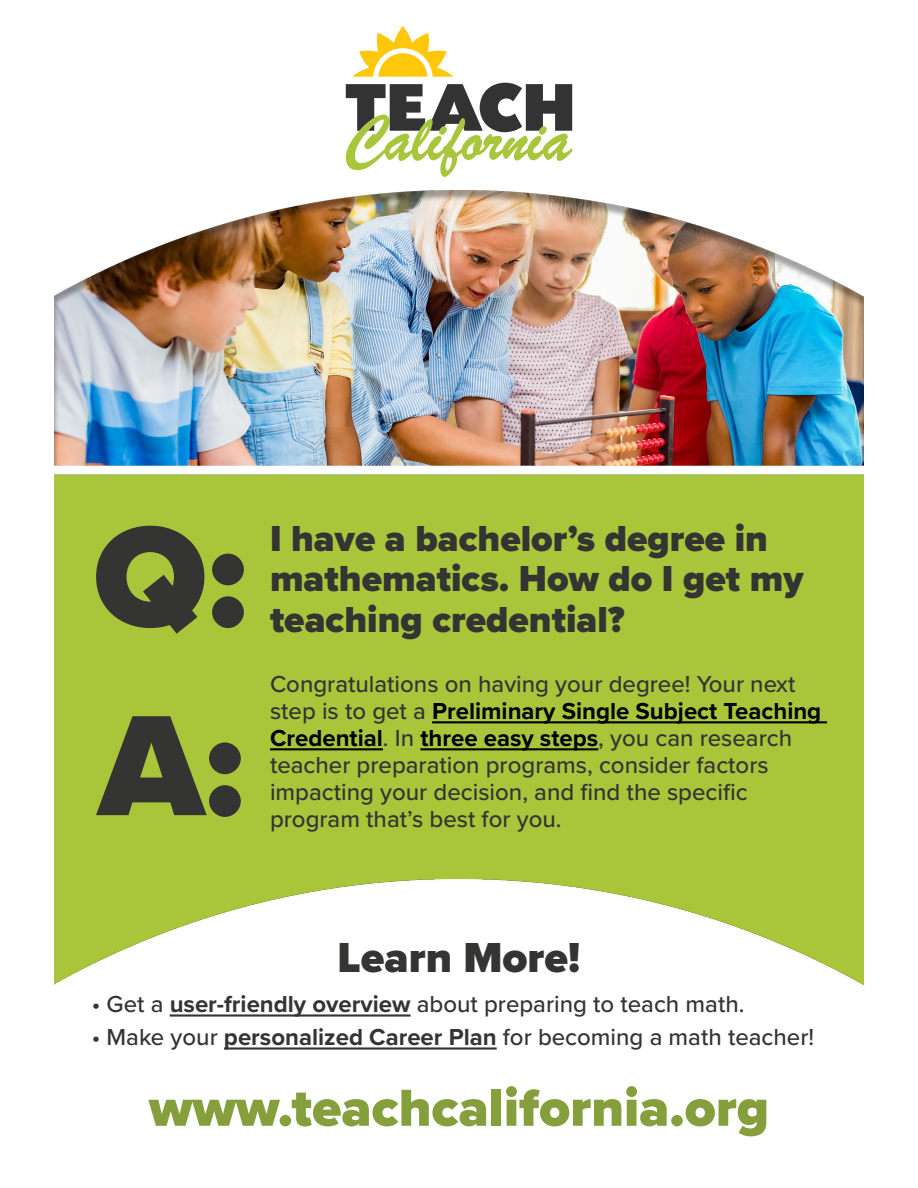
<style>
.page{position:relative;width:918px;height:1188px;background:#fff}
.page>*{position:absolute;margin:0;border:0;box-sizing:border-box;transform-origin:0 0}
.t1{font:900 148.35px "Proxima Nova";color:#343433}
.t2{font:900 54px "Proxima Nova";color:#859f3c}
.t3{font:900 43.5px "Proxima Nova";color:#343433}
.t4{font:900 37.5px/40.5px "Proxima Nova";color:#343433}
.t5{font:500 24px/27px "Proxima Nova";color:#343433}
.s1{font-weight:700;color:#000}
.s2{font-weight:700}
</style>
<div class="page">
<div style="left:54px;top:430px;width:810px;height:704px;background:#a9c63b"></div>
<img style="left:54px;top:880px;width:810px;height:254px">
<hr style="left:170px;top:1014px;width:241px;height:3px;background:#343433">
<hr style="left:224px;top:1047px;width:273px;height:3px;background:#343433">
<svg style="left:352px;top:26px;width:102px;height:51px"></svg>
<svg style="left:346px;top:83px;width:226px;height:94px"></svg>
<hr style="left:432px;top:721px;width:395px;height:2px;background:#000">
<hr style="left:270px;top:748px;width:113px;height:2px;background:#000">
<hr style="left:420px;top:748px;width:178px;height:2px;background:#000">
<img style="left:54px;top:190px;width:810px;height:285px">
<p class="t1" style="left:93px;top:466px;width:155px">Q:</p>
<p class="t1" style="left:99px;top:655px;width:146px">A:</p>
<p class="t4" style="left:270px;top:518px;width:535px">I have a bachelor’s degree in mathematics. How do I get my</p>
<p class="t4" style="left:270px;top:599px;width:356px">teaching credential?</p>
<p class="t5" style="left:270px;top:670px;width:553px">Congratulations on having your degree! Your next step is to get a <span class="s1">Preliminary Single Subject Teaching Credential</span>. In <span class="s1">three easy steps</span>, you can research teacher preparation programs, consider factors impacting your decision, and find the specific</p>
<p class="t5" style="left:270px;top:805px;width:293px">program that’s best for you.</p>
<p class="t3" style="left:338px;top:925px;width:244px">Learn More!</p>
<p class="t5" style="left:92px;top:990px;width:654px">• Get a <span class="s2">user-friendly overview</span> about preparing to teach math.</p>
<p class="t5" style="left:92px;top:1023px;width:724px">• Make your <span class="s2">personalized Career Plan</span> for becoming a math teacher!</p>
<p class="t2" style="left:149px;top:1068px;width:622px">www.teachcalifornia.org</p>
</div>
